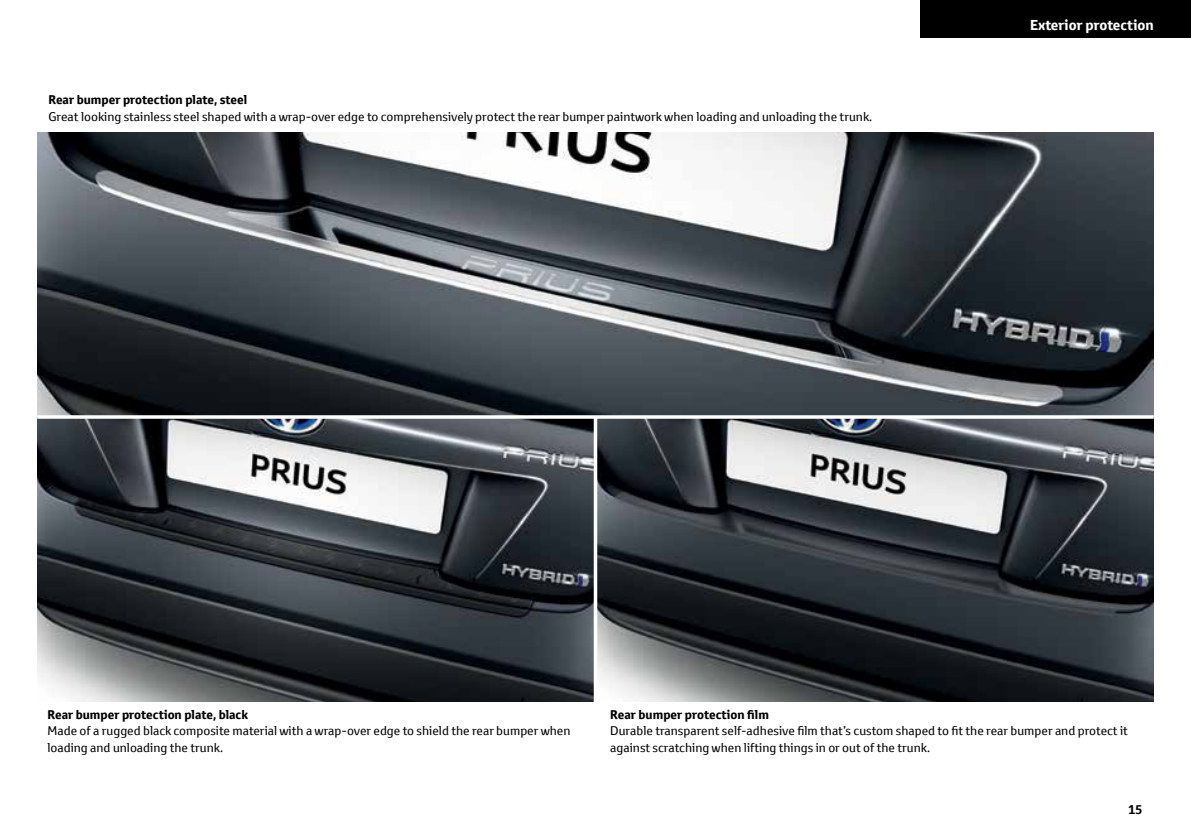
<style>
.page{position:relative;width:1191px;height:834px;background:#fff}
.page>*{position:absolute;margin:0;border:0;box-sizing:border-box;transform-origin:0 0}
.t1{font:700 14px "Toyota Text";color:#fff}
.t2{font:12.25px/16.8px "Toyota Text";color:#000}
.t3{font:700 12.25px "Toyota Text";color:#000}
</style>
<div class="page">
<img style="left:37px;top:132px;width:1116px;height:569px">
<hr style="left:594px;top:417px;width:3px;height:292px;background:#fff">
<hr style="left:37px;top:415px;width:1116px;height:3px;background:#fff">
<div style="left:920px;top:0;width:271px;height:37px;background:#000"></div>
<p class="t3" style="left:48px;top:92px;width:200px">Rear bumper protection plate, steel</p>
<p class="t2" style="left:48px;top:108px;width:825px">Great looking stainless steel shaped with a wrap-over edge to comprehensively protect the rear bumper paintwork when loading and unloading the trunk.</p>
<p class="t1" style="left:1030px;top:15px;width:125px">Exterior protection</p>
<p class="t3" style="left:47px;top:706px;width:202px">Rear bumper protection plate, black</p>
<p class="t2" style="left:47px;top:722px;width:524px">Made of a rugged black composite material with a wrap-over edge to shield the rear bumper when loading and unloading the trunk.</p>
<p class="t3" style="left:610px;top:706px;width:160px">Rear bumper protection film</p>
<p class="t2" style="left:610px;top:722px;width:519px">Durable transparent self-adhesive film that’s custom shaped to fit the rear bumper and protect it against scratching when lifting things in or out of the trunk.</p>
<p class="t3" style="left:1128px;top:800px;width:16px">15</p>
</div>
